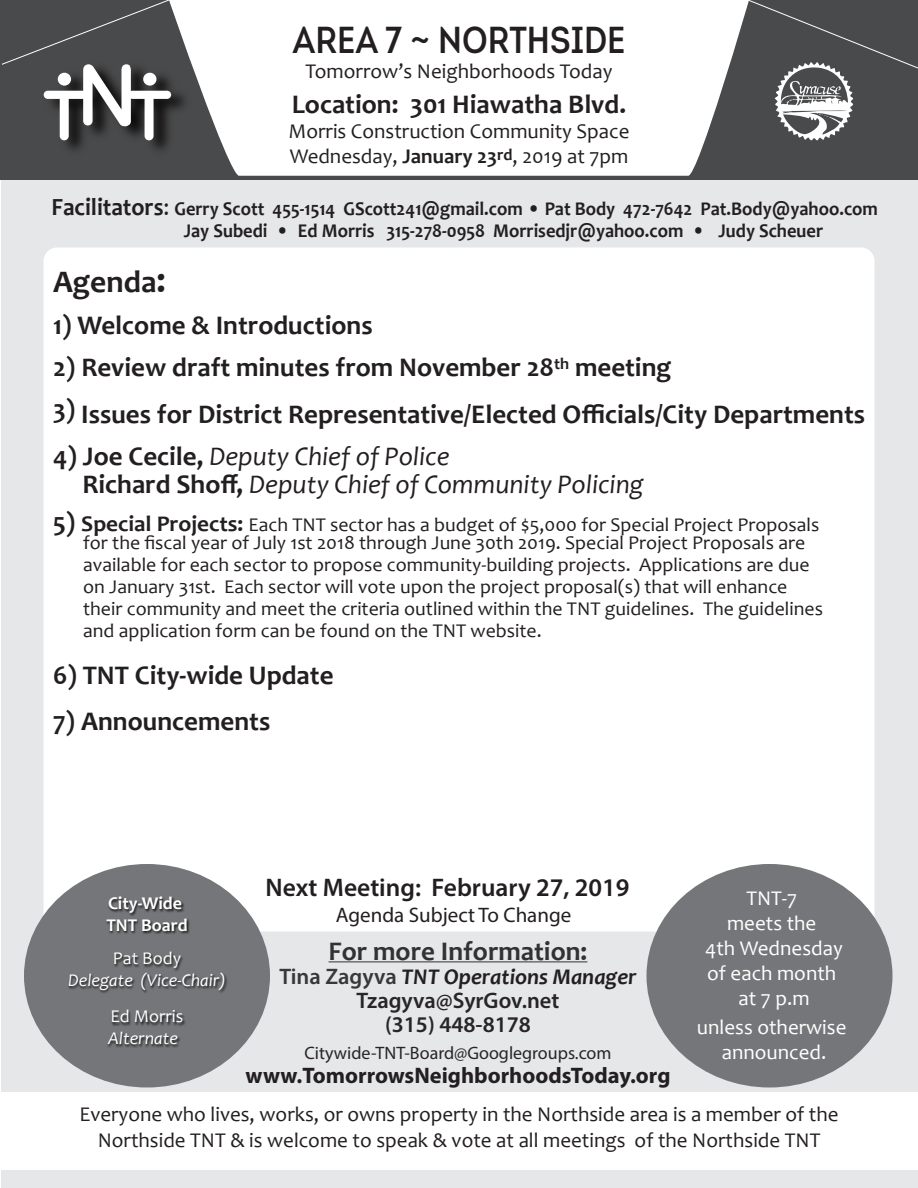
<style>
.page{position:relative;width:918px;height:1188px;background:#fff}
.page>*{position:absolute;margin:0;border:0;box-sizing:border-box;transform-origin:0 0}
.t1{font:600 37.5px "Intro Cond Caps";color:#231f20}
.t2{font:700 31.5px "Candara";color:#231f20}
.t3{font:700 27px "Candara";color:#231f20}
.t4{font:italic 27px/28.5px "Candara";color:#231f20}
.t5{font:700 27px "Candara";color:#333233}
.t6{font:600 25.5px "Myriad Pro";color:#231f20}
.t7{font:700 22.5px "Myriad Pro";color:#231f20}
.t8{font:600 22.5px/24px "Myriad Pro";color:#282526;text-align:center}
.t9{font:italic 700 22.5px "Candara";color:#231f20}
.t10{font:21px/25.2px "Candara";color:#231f20;text-align:center}
.t11{font:21px/25.2px "Candara";color:#fff;text-align:center}
.t12{font:21px "Myriad Pro";color:#231f20}
.t13{font:19.5px/22.2px "Candara";color:#231f20}
.t14{font:700 19.5px/22.5px "Candara";color:#231f20;scale:.95 1}
.t15{font:18px "Myriad Pro";color:#282526}
.t16{font:italic 18px "Candara";color:#fff}
.t17{font:700 18px/21.6px "Candara";color:#fff}
.t18{font:18px "Candara";color:#fff}
.s1{font-weight:700}
.s2{font-weight:700;font-size:16.5px}
.s3{font-size:24.9px}
.s4{font-weight:400;font-size:24.9px}
.s5{font-size:21px}
.s6{font-size:37.5px}
.s7{font-weight:700;font-style:normal}
.s8{font-weight:700;font-size:27px}
.s9{font-weight:700;font-size:22.5px}
.s10{font-family:"Myriad Pro";font-weight:600;font-style:normal;color:#383839}
</style>
<div class="page">
<div style="left:2px;top:177px;width:916px;height:1011px;background:#e6e7e9"></div>
<div style="left:0;top:1092px;width:918px;height:78px;background:#fff"></div>
<div style="left:44px;top:248px;width:830px;height:684px;background:#fff;border-radius:14px"></div>
<div style="left:646px;top:864px;width:246px;height:224px;background:#757679;border-radius:50%"></div>
<div style="left:24px;top:864px;width:246px;height:224px;background:#757679;border-radius:50%"></div>
<div style="left:0;top:0;width:918px;height:179px;background:#494a4b"></div>
<svg style="left:171px;top:0;width:575px;height:176px;background:#f1f1f1"></svg>
<img style="left:63px;top:58px;width:132px;height:103px">
<svg style="left:2px;top:0;width:169px;height:140px"></svg>
<div style="left:58px;top:73px;width:13px;height:13px;background:#fff;border-radius:50%"></div>
<div style="left:143px;top:73px;width:13px;height:13px;background:#fff;border-radius:50%"></div>
<svg style="left:746px;top:0;width:172px;height:140px"></svg>
<img style="left:66px;top:897px;width:164px;height:180px">
<hr style="left:329px;top:962px;width:258px;height:1px;background:#333233">
<h1 class="t1" style="left:292px;top:16px;width:335px">AREA 7 ~ NORTHSIDE</h1>
<p class="t10" style="left:305px;top:58px;width:309px">Tomorrow’s Neighborhoods Today</p>
<h3 class="t3" style="left:292px;top:87px;width:336px">Location: 301 Hiawatha Blvd.</h3>
<p class="t10" style="left:288px;top:119px;width:343px;text-align:left">Morris Construction Community Space<br>Wednesday, <span class="s1">January 23</span><span class="s2">rd</span>, 2019 at 7pm</p>
<p class="t14" style="left:184px;top:197px;width:732px;text-indent:-132px"><span class="s3">Facilitators</span><span class="s4">:</span> Gerry Scott 455-1514 GScott241@gmail.com <span class="s5">•</span> Pat Body 472-7642 Pat.Body@yahoo.com<br>Jay Subedi <span class="s5">•</span> Ed Morris 315-278-0958 Morrisedjr@yahoo.com <span class="s5">•</span> Judy Scheuer</p>
<h2 class="t2" style="left:53px;top:262px;width:114px">Agenda<span class="s6">:</span></h2>
<h3 class="t3" style="left:53px;top:309px;width:321px">1) Welcome &amp; Introductions</h3>
<h3 class="t3" style="left:53px;top:351px;width:620px">2) Review draft minutes from November 28<sup>th</sup> meeting</h3>
<h3 class="t3" style="left:53px;top:397px;width:814px">3) Issues for District Representative/Elected Officials/City Departments</h3>
<h3 class="t4" style="left:82px;top:442px;width:563px;text-indent:-29px"><span class="s7">4) Joe Cecile,</span> Deputy Chief of Police<br><span class="s7">Richard Shoff,</span> Deputy Chief of Community Policing</h3>
<p class="t13" style="left:83px;top:515px;width:738px;line-height:18px;text-indent:-30px"><span class="s8">5)</span> <span class="s9">Special Projects:</span> Each TNT sector has a budget of $5,000 for Special Project Proposals for the fiscal year of July 1st 2018 through June 30th 2019. Special Project Proposals are</p>
<p class="t13" style="left:83px;top:553px;width:741px">available for each sector to propose community-building projects. Applications are due on January 31st. Each sector will vote upon the project proposal(s) that will enhance their community and meet the criteria outlined within the TNT guidelines. The guidelines and application form can be found on the TNT website.</p>
<h3 class="t3" style="left:53px;top:658px;width:282px">6) TNT City-wide Update</h3>
<h3 class="t3" style="left:53px;top:705px;width:219px">7) Announcements</h3>
<p class="t17" style="left:106px;top:892px;width:83px">City-Wide<br>TNT Board</p>
<p class="t18" style="left:113px;top:947px;width:70px">Pat Body</p>
<p class="t16" style="left:68px;top:969px;width:159px">Delegate (Vice-Chair)</p>
<p class="t18" style="left:111px;top:1005px;width:74px">Ed Morris</p>
<p class="t16" style="left:108px;top:1027px;width:72px">Alternate</p>
<h3 class="t6" style="left:266px;top:871px;width:365px">Next Meeting: February 27, 2019</h3>
<p class="t12" style="left:336px;top:903px;width:237px">Agenda Subject To Change</p>
<h3 class="t5" style="left:329px;top:934px;width:260px">For more Information:</h3>
<p class="t9" style="left:279px;top:963px;width:359px"><span class="s10">Tina Zagyva</span> TNT Operations Manager</p>
<p class="t8" style="left:357px;top:988px;width:204px">Tzagyva@SyrGov.net (315) 448-8178</p>
<p class="t15" style="left:304px;top:1042px;width:309px">Citywide-TNT-Board@Googlegroups.com</p>
<p class="t7" style="left:246px;top:1061px;width:427px">www.TomorrowsNeighborhoodsToday.org</p>
<p class="t11" style="left:705px;top:885px;width:139px">TNT-7<br>meets the<br>4th Wednesday of each month at 7 p.m</p>
<p class="t11" style="left:697px;top:1014px;width:151px">unless otherwise announced.</p>
<p class="t10" style="left:79px;top:1102px;width:761px">Everyone who lives, works, or owns property in the Northside area is a member of the<br>Northside TNT &amp; is welcome to speak &amp; vote at all meetings of the Northside TNT</p>
</div>
